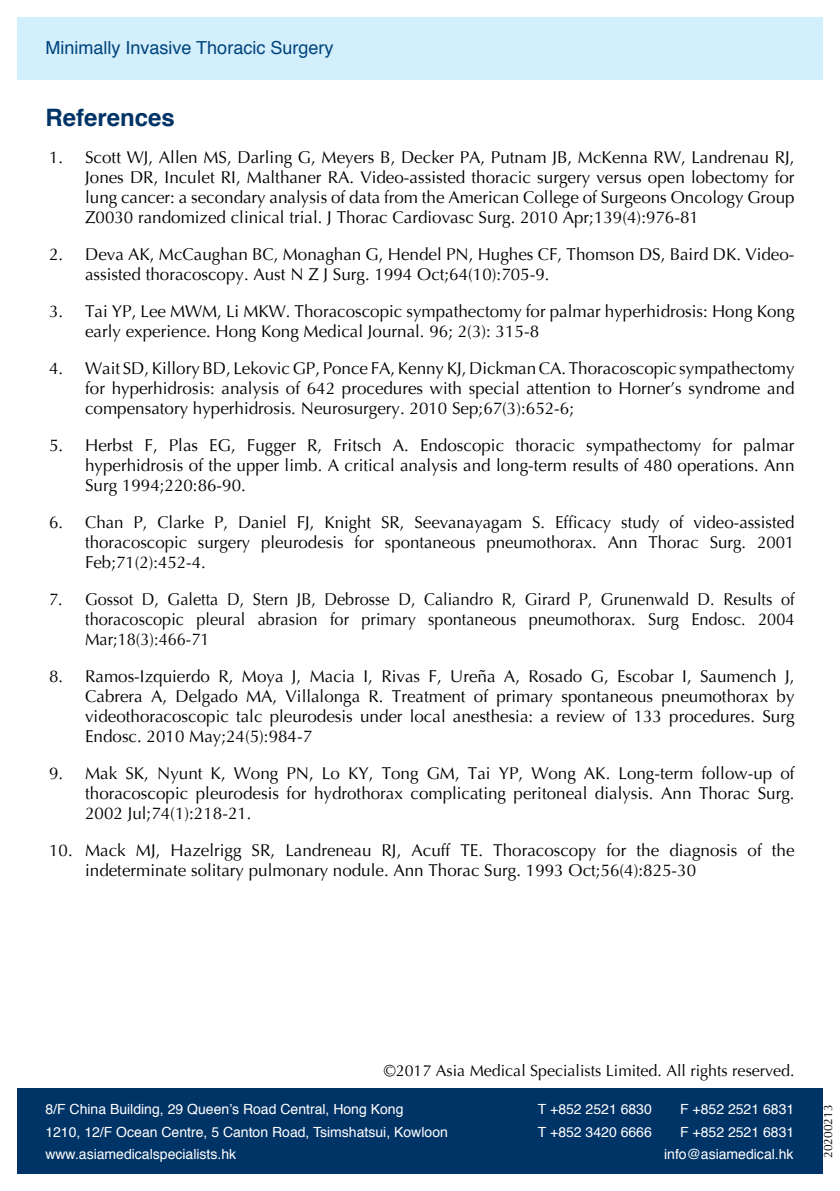
<style>
.page{position:relative;width:840px;height:1191px;background:#fff}
.page>*{position:absolute;margin:0;border:0;box-sizing:border-box;transform-origin:0 0}
.t1{font:700 24px "Helvetica";color:#036}
.t2{font:18px "Helvetica";color:#00447c}
.t3{font:17px/20px "Optima";color:#000;text-align:justify}
.t4{font:17px/20px "Optima";color:#000;text-align:justify;scale:.96 1}
.t5{font:16px "Optima";color:#000}
.t6{font:14px "Helvetica";color:#fff}
.t7{font:12px "Optima";color:#000}
</style>
<div class="page">
<div style="left:17px;top:1089px;width:805px;height:85px;background:#036"></div>
<div style="left:17px;top:18px;width:805px;height:62px;background:#d4effc"></div>
<p class="t2" style="left:45px;top:34px;width:289px">Minimally Invasive Thoracic Surgery</p>
<h1 class="t1" style="left:45px;top:98px;width:131px">References</h1>
<p class="t3" style="left:85px;top:147px;width:710px;text-indent:-36px">1. Scott WJ, Allen MS, Darling G, Meyers B, Decker PA, Putnam JB, McKenna RW, Landrenau RJ, Jones DR, Inculet RI, Malthaner RA. Video-assisted thoracic surgery versus open lobectomy for lung cancer: a secondary analysis of data from the American College of Surgeons Oncology Group Z0030 randomized clinical trial. J Thorac Cardiovasc Surg. 2010 Apr;139(4):976-81</p>
<p class="t3" style="left:85px;top:244px;width:710px;text-indent:-36px">2. Deva AK, McCaughan BC, Monaghan G, Hendel PN, Hughes CF, Thomson DS, Baird DK. Video&shy;assisted thoracoscopy. Aust N Z J Surg. 1994 Oct;64(10):705-9.</p>
<p class="t3" style="left:85px;top:301px;width:710px;text-indent:-36px">3. Tai YP, Lee MWM, Li MKW. Thoracoscopic sympathectomy for palmar hyperhidrosis: Hong Kong early experience. Hong Kong Medical Journal. 96; 2(3): 315-8</p>
<p class="t3" style="left:85px;top:358px;width:710px;text-indent:-36px">4. Wait SD, Killory BD, Lekovic GP, Ponce FA, Kenny KJ, Dickman CA. Thoracoscopic sympathectomy for hyperhidrosis: analysis of 642 procedures with special attention to Horner’s syndrome and compensatory hyperhidrosis. Neurosurgery. 2010 Sep;67(3):652-6;</p>
<p class="t3" style="left:85px;top:435px;width:710px;text-indent:-36px">5. Herbst F, Plas EG, Fugger R, Fritsch A. Endoscopic thoracic sympathectomy for palmar hyperhidrosis of the upper limb. A critical analysis and long-term results of 480 operations. Ann Surg 1994;220:86-90.</p>
<p class="t3" style="left:85px;top:512px;width:710px;text-indent:-36px">6. Chan P, Clarke P, Daniel FJ, Knight SR, Seevanayagam S. Efficacy study of video-assisted thoracoscopic surgery pleurodesis for spontaneous pneumothorax. Ann Thorac Surg. 2001<br>Feb;71(2):452-4.</p>
<p class="t4" style="left:85px;top:589px;width:740px;text-indent:-36px">7. Gossot D, Galetta D, Stern JB, Debrosse D, Caliandro R, Girard P, Grunenwald D. Results of thoracoscopic pleural abrasion for primary spontaneous pneumothorax. Surg Endosc. 2004<br>Mar;18(3):466-71</p>
<p class="t3" style="left:85px;top:666px;width:710px;text-indent:-36px">8. Ramos-Izquierdo R, Moya J, Macia I, Rivas F, Ureña A, Rosado G, Escobar I, Saumench J, Cabrera A, Delgado MA, Villalonga R. Treatment of primary spontaneous pneumothorax by videothoracoscopic talc pleurodesis under local anesthesia: a review of 133 procedures. Surg Endosc. 2010 May;24(5):984-7</p>
<p class="t3" style="left:85px;top:763px;width:710px;text-indent:-36px">9. Mak SK, Nyunt K, Wong PN, Lo KY, Tong GM, Tai YP, Wong AK. Long-term follow-up of thoracoscopic pleurodesis for hydrothorax complicating peritoneal dialysis. Ann Thorac Surg.<br>2002 Jul;74(1):218-21.</p>
<p class="t3" style="left:85px;top:840px;width:710px;text-indent:-36px">10. Mack MJ, Hazelrigg SR, Landreneau RJ, Acuff TE. Thoracoscopy for the diagnosis of the indeterminate solitary pulmonary nodule. Ann Thorac Surg. 1993 Oct;56(4):825-30</p>
<p class="t5" style="left:383px;top:1060px;width:412px">©2017 Asia Medical Specialists Limited. All rights reserved.</p>
<p class="t6" style="left:45px;top:1098px;width:359px">8/F China Building, 29 Queen’s Road Central, Hong Kong</p>
<p class="t6" style="left:537px;top:1098px;width:115px">T +852 2521 6830</p>
<p class="t6" style="left:679px;top:1098px;width:116px">F +852 2521 6831</p>
<p class="t6" style="left:45px;top:1121px;width:404px">1210, 12/F Ocean Centre, 5 Canton Road, Tsimshatsui, Kowloon</p>
<p class="t6" style="left:537px;top:1121px;width:115px">T +852 3420 6666</p>
<p class="t6" style="left:679px;top:1121px;width:116px">F +852 2521 6831</p>
<p class="t6" style="left:45px;top:1143px;width:192px">www.asiamedicalspecialists.hk</p>
<p class="t6" style="left:663px;top:1143px;width:131px">info@asiamedical.hk</p>
<p class="t7" style="left:819px;top:1158px;width:55px;rotate:-90deg">20200213</p>
</div>
